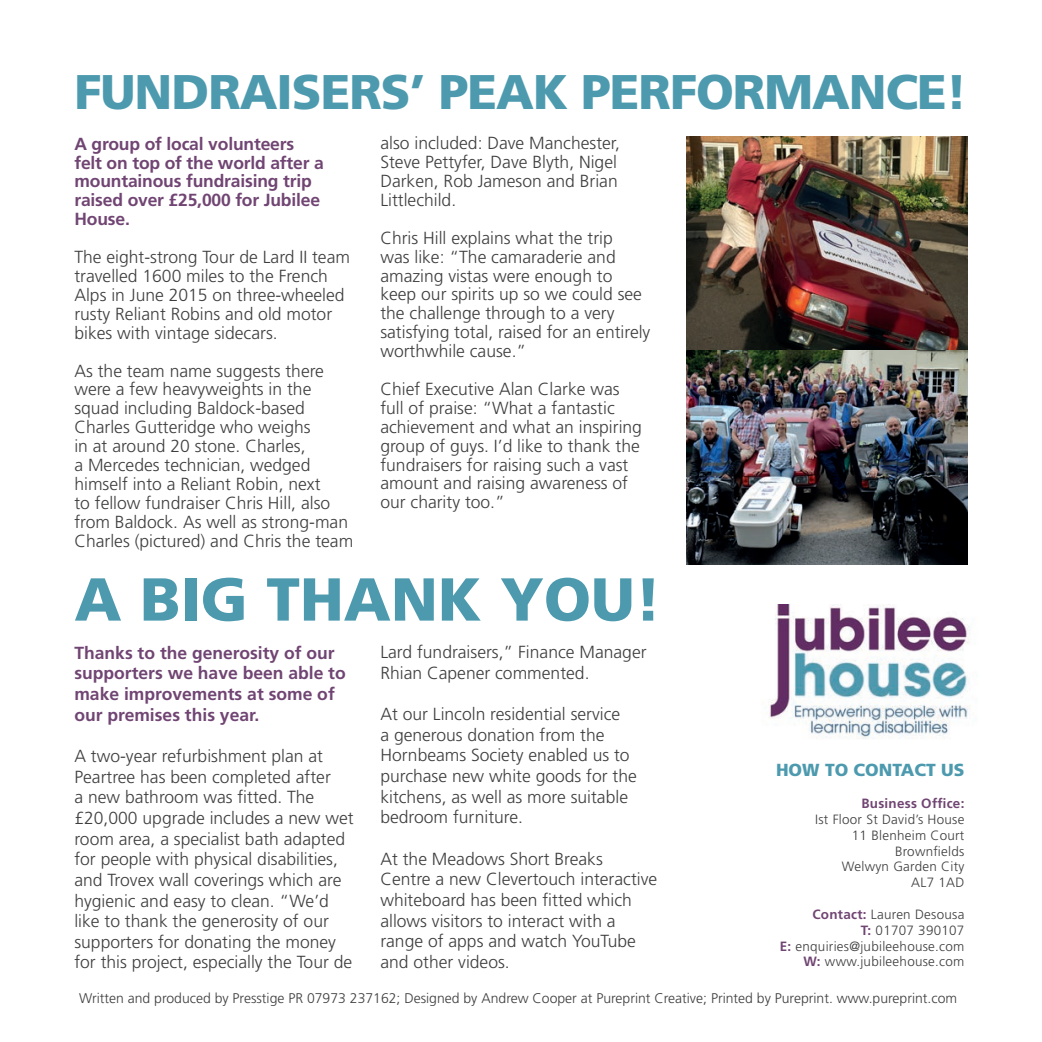
<style>
.page{position:relative;width:1042px;height:1042px;background:#fff}
.page>*{position:absolute;margin:0;border:0;box-sizing:border-box;transform-origin:0 0}
.t1{font:900 60.55px "Frutiger";color:#4d9aaf}
.t2{font:900 48.65px "Frutiger";letter-spacing:-.02em;color:#4d9aaf}
.t3{font:300 17.5px/18.9px "Frutiger";color:#3e3e3f}
.t4{font:700 17.5px/18.9px "Frutiger";letter-spacing:-.01em;color:#714573}
.t5{font:900 17.5px "Frutiger";color:#4d9aaf}
.t6{font:300 14px "Frutiger";color:#3e3e3f}
.t7{font:300 13.47px/15.9px "Frutiger";letter-spacing:.02em;color:#3e3e3f;text-align:right}
.t8{font:700 13.47px "Frutiger";letter-spacing:.02em;color:#714573}
.s1{font-weight:700;color:#714573}
</style>
<div class="page">
<img style="left:768px;top:605px;width:202px;height:134px">
<img style="left:686px;top:136px;width:281px;height:428px">
<h2 class="t2" style="left:74px;top:62px;width:894px">FUNDRAISERS’ PEAK PERFORMANCE!</h2>
<p class="t4" style="left:74px;top:134px;width:251px">A group of local volunteers felt on top of the world after a mountainous fundraising trip raised over £25,000 for Jubilee<br>House.</p>
<p class="t3" style="left:74px;top:248px;width:277px">The eight-strong Tour de Lard II team travelled 1600 miles to the French Alps in June 2015 on three-wheeled rusty Reliant Robins and old motor bikes with vintage sidecars.</p>
<p class="t3" style="left:74px;top:361px;width:280px">As the team name suggests there were a few heavyweights in the squad including Baldock-based<br>Charles Gutteridge who weighs<br>in at around 20 stone. Charles,<br>a Mercedes technician, wedged himself into a Reliant Robin, next<br>to fellow fundraiser Chris Hill, also from Baldock. As well as strong-man<br>Charles (pictured) and Chris the team</p>
<p class="t3" style="left:380px;top:134px;width:241px">also included: Dave Manchester,<br>Steve Pettyfer, Dave Blyth, Nigel<br>Darken, Rob Jameson and Brian<br>Littlechild.</p>
<p class="t3" style="left:380px;top:228px;width:271px">Chris Hill explains what the trip<br>was like: “The camaraderie and amazing vistas were enough to keep our spirits up so we could see the challenge through to a very satisfying total, raised for an entirely worthwhile cause.”</p>
<p class="t3" style="left:380px;top:380px;width:263px">Chief Executive Alan Clarke was full of praise: “What a fantastic achievement and what an inspiring group of guys. I’d like to thank the fundraisers for raising such a vast amount and raising awareness of our charity too.”</p>
<h1 class="t1" style="left:74px;top:563px;width:589px">A BIG THANK YOU!</h1>
<p class="t3" style="left:380px;top:642px;width:268px;line-height:20.7px">Lard fundraisers,” Finance Manager<br>Rhian Capener commented.</p>
<p class="t3" style="left:380px;top:704px;width:258px;line-height:20.7px">At our Lincoln residential service<br>a generous donation from the<br>Hornbeams Society enabled us to purchase new white goods for the kitchens, as well as more suitable bedroom furniture.</p>
<p class="t3" style="left:380px;top:848px;width:278px;line-height:20.7px">At the Meadows Short Breaks<br>Centre a new Clevertouch interactive whiteboard has been fitted which allows visitors to interact with a range of apps and watch YouTube and other videos.</p>
<p class="t6" style="left:79px;top:990px;width:879px">Written and produced by Presstige PR 07973 237162; Designed by Andrew Cooper at Pureprint Creative; Printed by Pureprint. www.pureprint.com</p>
<p class="t4" style="left:74px;top:642px;width:273px;line-height:20.7px">Thanks to the generosity of our supporters we have been able to make improvements at some of our premises this year.</p>
<p class="t3" style="left:74px;top:746px;width:281px;line-height:20.7px">A two-year refurbishment plan at Peartree has been completed after<br>a new bathroom was fitted. The £20,000 upgrade includes a new wet room area, a specialist bath adapted for people with physical disabilities, and Trovex wall coverings which are hygienic and easy to clean. “We’d like to thank the generosity of our supporters for donating the money for this project, especially the Tour de</p>
<p class="t5" style="left:776px;top:759px;width:190px">HOW TO CONTACT US</p>
<p class="t8" style="left:861px;top:795px;width:104px">Business Office:</p>
<p class="t7" style="left:815px;top:811px;width:151px">Ist Floor St David’s House<br>11 Blenheim Court<br>Brownfields<br>Welwyn Garden City<br>AL7 1AD</p>
<p class="t7" style="left:780px;top:906px;width:186px"><span class="s1">Contact:</span> Lauren Desousa<br><span class="s1">T:</span> 01707 390107<br><span class="s1">E:</span> enquiries@jubileehouse.com<br><span class="s1">W:</span> www.jubileehouse.com</p>
</div>
